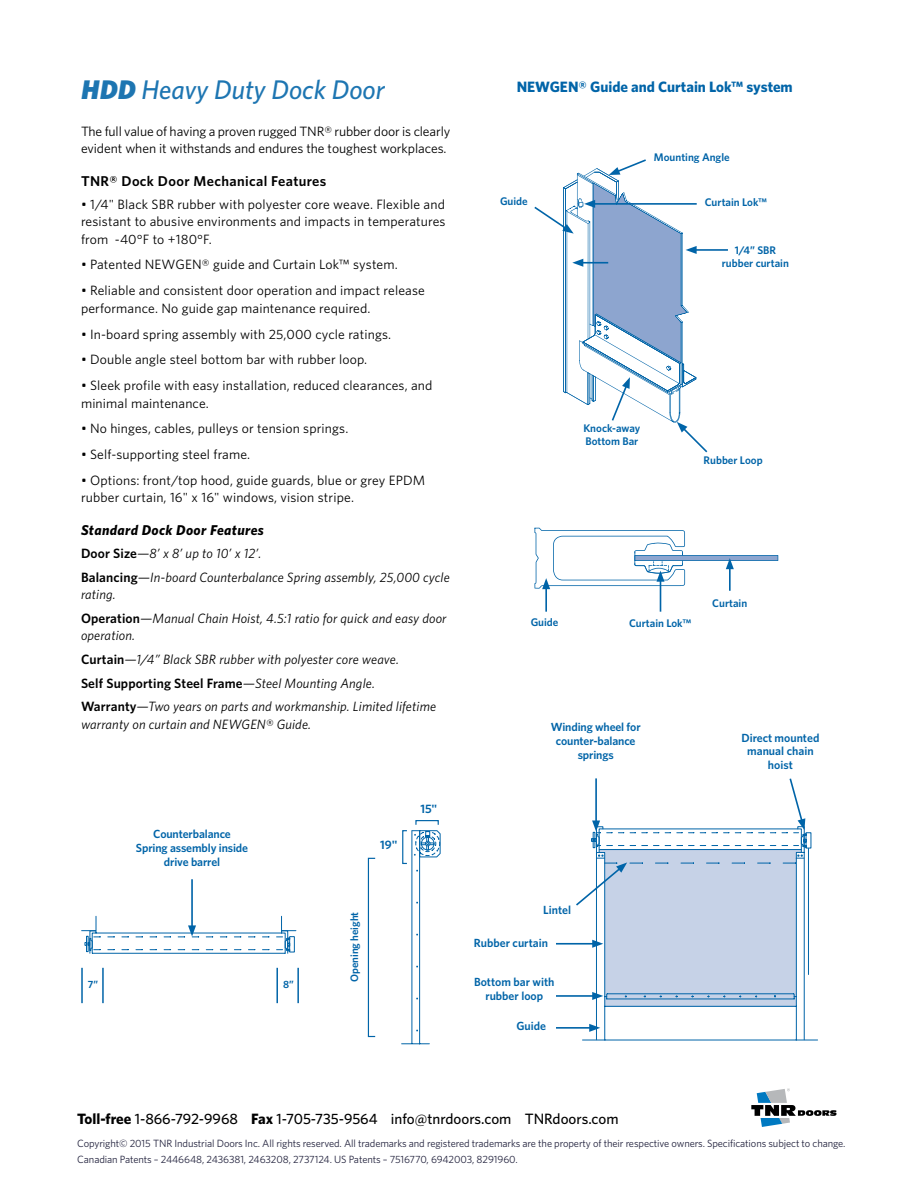
<style>
.page{position:relative;width:918px;height:1188px;background:#fff}
.page>*{position:absolute;margin:0;border:0;box-sizing:border-box;transform-origin:0 0}
.t1{font:italic 500 27px "Whitney";color:#0064a8}
.t2{font:500 15px "Whitney";color:#000}
.t3{font:700 15px "Whitney";color:#0064a8}
.t4{font:600 14.25px "Whitney";letter-spacing:.025em;color:#000}
.t5{font:italic 700 14.25px "Whitney";letter-spacing:.025em;color:#000}
.t6{font:13.5px/17.2px "Whitney";letter-spacing:.01em;color:#000}
.t7{font:italic 13.5px/23.7px "Whitney";letter-spacing:.01em;color:#000}
.t8{font:13.5px/17.2px "Whitney";letter-spacing:-.01em;color:#000}
.t9{font:600 12.3px "Whitney";color:#0064a8}
.t10{font:600 11.85px/13.8px "Whitney";letter-spacing:-.01em;color:#0064a8;text-align:center}
.t11{font:600 11.1px/13px "Whitney";color:#0064a8;text-align:center}
.t12{font:600 10.8px "Whitney";color:#0064a8}
.t13{font:10.5px/15.9px "Whitney";letter-spacing:-.01em;color:#23233e}
.t14{font:600 10.5px "Whitney";color:#0064a8}
.s1{font-family:"Whitney Black Italic SC";font-weight:400;font-style:normal}
.s2{font-weight:600;font-style:normal}
.s3{font-weight:700}
</style>
<div class="page">
<svg style="left:751px;top:1088px;width:86px;height:39px"></svg>
<hr style="left:729px;top:567px;width:2px;height:24px;background:#0064a8">
<hr style="left:660px;top:579px;width:1px;height:33px;background:#0064a8">
<hr style="left:545px;top:587px;width:2px;height:25px;background:#0064a8">
<svg style="left:534px;top:528px;width:244px;height:61px"></svg>
<hr style="left:694px;top:249px;width:34px;height:2px;background:#0064a8">
<svg style="left:534px;top:159px;width:175px;height:294px"></svg>
<hr style="left:556px;top:1027px;width:36px;height:2px;background:#0064a8">
<svg style="left:589px;top:1024px;width:3px;height:8px"></svg>
<hr style="left:556px;top:995px;width:39px;height:2px;background:#0064a8">
<hr style="left:556px;top:943px;width:39px;height:2px;background:#0064a8">
<hr style="left:582px;top:1040px;width:236px;height:1px;background:#0064a8">
<svg style="left:592px;top:1000px;width:217px;height:41px"></svg>
<svg style="left:574px;top:778px;width:238px;height:222px"></svg>
<hr style="left:808px;top:848px;width:1px;height:127px;background:#0064a8">
<svg style="left:401px;top:830px;width:40px;height:215px"></svg>
<div style="left:415px;top:820px;width:24px;height:5px;border:1px solid #0064a8"></div>
<div style="left:402px;top:830px;width:6px;height:34px;border:1px solid #0064a8"></div>
<div style="left:368px;top:858px;width:8px;height:179px;border:1px solid #0064a8"></div>
<hr style="left:191px;top:879px;width:2px;height:49px;background:#0064a8">
<svg style="left:81px;top:916px;width:216px;height:38px"></svg>
<hr style="left:276px;top:968px;width:2px;height:35px;background:#0064a8">
<hr style="left:81px;top:968px;width:2px;height:35px;background:#0064a8">
<hr style="left:297px;top:968px;width:2px;height:35px;background:#0064a8">
<hr style="left:102px;top:968px;width:2px;height:35px;background:#0064a8">
<h1 class="t1" style="left:81px;top:74px;width:305px"><span class="s1">HDD</span> Heavy Duty Dock Door</h1>
<p class="t8" style="left:81px;top:123px;width:371px">The full value of having a proven rugged TNR® rubber door is clearly evident when it withstands and endures the toughest workplaces.</p>
<p class="t4" style="left:81px;top:173px;width:247px">TNR® Dock Door Mechanical Features</p>
<p class="t6" style="left:81px;top:195px;width:366px;text-align:justify">• 1/4" Black SBR rubber with polyester core weave. Flexible and resistant to abusive environments and impacts in temperatures from -40°F to +180°F.</p>
<p class="t6" style="left:81px;top:256px;width:318px">• Patented NEWGEN® guide and Curtain Lok™ system.</p>
<p class="t6" style="left:81px;top:282px;width:345px">• Reliable and consistent door operation and impact release performance. No guide gap maintenance required.</p>
<p class="t6" style="left:81px;top:325px;width:312px">• In-board spring assembly with 25,000 cycle ratings.</p>
<p class="t6" style="left:81px;top:351px;width:288px">• Double angle steel bottom bar with rubber loop.</p>
<p class="t6" style="left:81px;top:377px;width:353px">• Sleek profile with easy installation, reduced clearances, and minimal maintenance.</p>
<p class="t6" style="left:81px;top:420px;width:269px">• No hinges, cables, pulleys or tension springs.</p>
<p class="t6" style="left:81px;top:446px;width:171px">• Self-supporting steel frame.</p>
<p class="t6" style="left:81px;top:472px;width:346px">• Options: front/top hood, guide guards, blue or grey EPDM rubber curtain, 16" x 16" windows, vision stripe.</p>
<p class="t5" style="left:81px;top:522px;width:184px">Standard Dock Door Features</p>
<p class="t7" style="left:81px;top:541px;width:370px"><span class="s2">Door Size</span>—8’ x 8’ up to 10’ x 12’.<br><span class="s2">Balancing</span>—In-board Counterbalance Spring assembly, 25,000 cycle</p>
<p class="t7" style="left:81px;top:582px;width:367px">rating.<br><span class="s2">Operation</span>—Manual Chain Hoist, 4.5:1 ratio for quick and easy door</p>
<p class="t7" style="left:81px;top:623px;width:357px">operation.<br><span class="s2">Curtain</span>—1/4” Black SBR rubber with polyester core weave.<br><span class="s2">Self Supporting Steel Frame</span>—Steel Mounting Angle.<br><span class="s2">Warranty</span>—Two years on parts and workmanship. Limited lifetime</p>
<p class="t7" style="left:81px;top:712px;width:232px">warranty on curtain and NEWGEN® Guide.</p>
<p class="t10" style="left:136px;top:827px;width:114px">Counterbalance<br>Spring assembly inside drive barrel</p>
<p class="t14" style="left:88px;top:978px;width:12px">7”</p>
<p class="t14" style="left:283px;top:978px;width:12px">8”</p>
<p class="t9" style="left:380px;top:837px;width:19px">19"</p>
<p class="t9" style="left:420px;top:801px;width:19px">15"</p>
<p class="t12" style="left:348px;top:982px;width:72px;rotate:-90deg">Opening height</p>
<p class="t3" style="left:517px;top:78px;width:278px">NEWGEN® Guide and Curtain Lok™ system</p>
<p class="t11" style="left:500px;top:194px;width:29px">Guide</p>
<p class="t11" style="left:654px;top:150px;width:77px">Mounting Angle</p>
<p class="t11" style="left:705px;top:195px;width:64px">Curtain Lok™</p>
<p class="t11" style="left:722px;top:243px;width:69px">1/4” SBR rubber curtain</p>
<p class="t11" style="left:583px;top:422px;width:59px;text-align:left">Knock-away<br>Bottom Bar</p>
<p class="t11" style="left:704px;top:453px;width:61px">Rubber Loop</p>
<p class="t11" style="left:531px;top:616px;width:29px">Guide</p>
<p class="t11" style="left:629px;top:617px;width:64px">Curtain Lok™</p>
<p class="t11" style="left:712px;top:597px;width:36px">Curtain</p>
<p class="t10" style="left:551px;top:720px;width:91px">Winding wheel for counter-balance springs</p>
<p class="t10" style="left:741px;top:730px;width:79px">Direct mounted manual chain hoist</p>
<p class="t10" style="left:543px;top:903px;width:29px">Lintel</p>
<p class="t10" style="left:474px;top:935px;width:76px">Rubber curtain</p>
<p class="t10" style="left:474px;top:975px;width:82px">Bottom bar with rubber loop</p>
<p class="t10" style="left:516px;top:1019px;width:31px">Guide</p>
<p class="t2" style="left:77px;top:1110px;width:543px"><span class="s3">Toll-free</span> 1-866-792-9968 <span class="s3">Fax</span> 1-705-735-9564 info@tnrdoors.com TNRdoors.com</p>
<p class="t13" style="left:77px;top:1135px;width:770px">Copyright© 2015 TNR Industrial Doors Inc. All rights reserved. All trademarks and registered trademarks are the property of their respective owners. Specifications subject to change.<br>Canadian Patents – 2446648, 2436381, 2463208, 2737124. US Patents – 7516770, 6942003, 8291960.</p>
</div>
